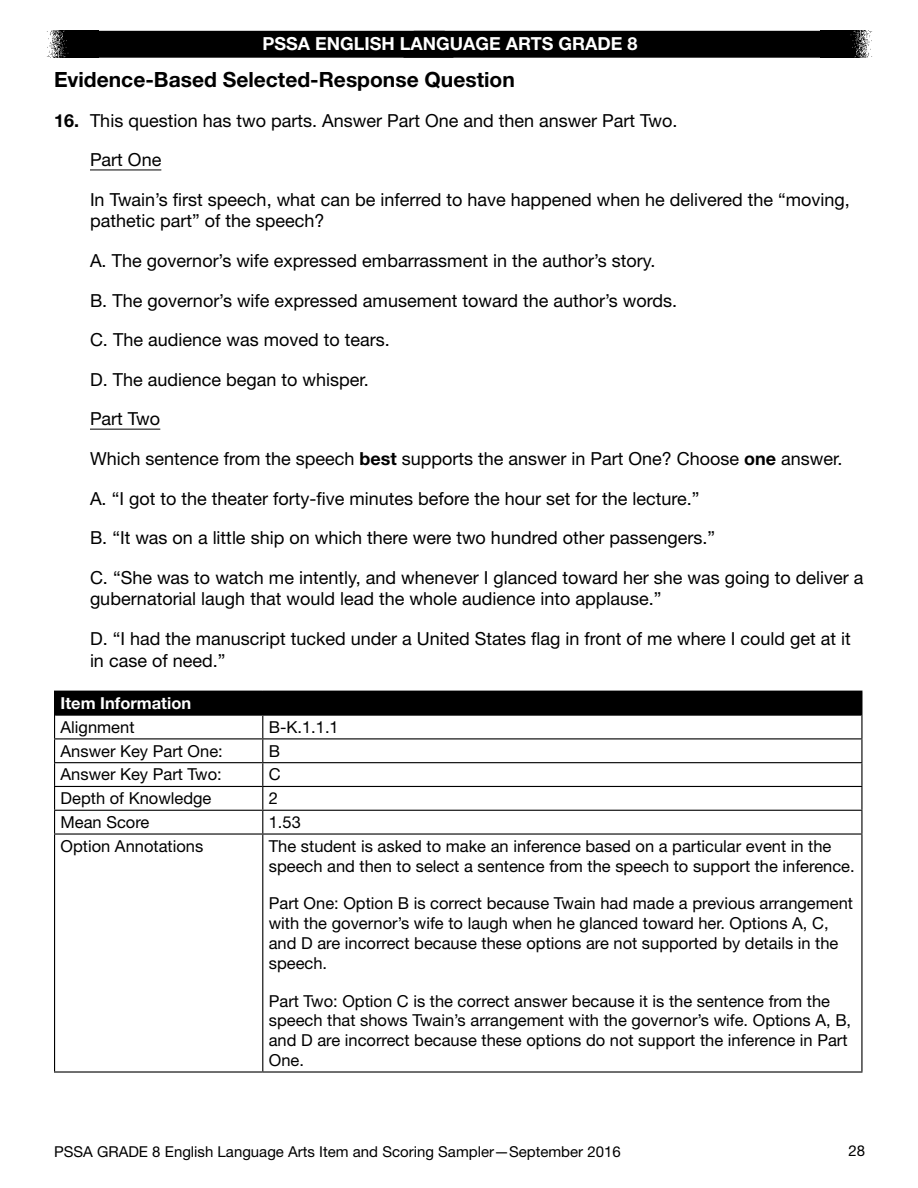
<style>
.page{position:relative;width:918px;height:1188px;background:#fff}
.page>*{position:absolute;margin:0;border:0;box-sizing:border-box;transform-origin:0 0}
.x_Setup_Head3_pg{font:700 21px "Helvetica Neue LT Std";color:#000}
._02_q_text{font:18px/21.6px "Helvetica Neue LT Std";color:#000}
.t1{font:700 18px "Helvetica Neue LT Std";color:#fff}
._05_Table_text_left{font:16.5px/19.8px "Helvetica Neue LT Std";color:#000}
._05_Table_Hd_11pt_He{font:700 16.5px "Helvetica Neue LT Std";color:#fff}
.t2{font:15px "Helvetica Neue LT Std";color:#000}
.s1{font-weight:700}
</style>
<div class="page">
<img style="left:47px;top:31px;width:51px;height:27px">
<img style="left:820px;top:31px;width:52px;height:27px">
<div style="left:98px;top:31px;width:722px;height:27px;background:#000"></div>
<hr style="left:90px;top:169px;width:71px;height:1px;background:#000">
<hr style="left:90px;top:429px;width:70px;height:1px;background:#000">
<div style="left:55px;top:691px;width:807px;height:24px;background:#000"></div>
<hr style="left:54px;top:691px;width:209px;height:1px;background:#000">
<hr style="left:54px;top:738px;width:209px;height:1px;background:#000">
<hr style="left:263px;top:738px;width:599px;height:1px;background:#000">
<hr style="left:54px;top:762px;width:209px;height:1px;background:#000">
<hr style="left:263px;top:762px;width:599px;height:1px;background:#000">
<hr style="left:54px;top:786px;width:209px;height:1px;background:#000">
<hr style="left:263px;top:786px;width:599px;height:1px;background:#000">
<hr style="left:54px;top:810px;width:209px;height:1px;background:#000">
<svg style="left:54px;top:692px;width:1px;height:141px"></svg>
<hr style="left:263px;top:810px;width:599px;height:1px;background:#000">
<svg style="left:262px;top:716px;width:1px;height:117px"></svg>
<svg style="left:861px;top:715px;width:1px;height:118px"></svg>
<hr style="left:54px;top:833px;width:209px;height:2px;background:#000">
<hr style="left:54px;top:835px;width:1px;height:236px;background:#000">
<hr style="left:263px;top:833px;width:599px;height:2px;background:#000">
<hr style="left:262px;top:835px;width:1px;height:236px;background:#000">
<hr style="left:861px;top:835px;width:1px;height:236px;background:#000">
<hr style="left:54px;top:1071px;width:209px;height:2px;background:#000">
<hr style="left:263px;top:1071px;width:599px;height:2px;background:#000">
<hr style="left:55px;top:714px;width:208px;height:2px;background:#000">
<hr style="left:263px;top:714px;width:598px;height:2px;background:#000">
<p class="t1" style="left:262px;top:33px;width:377px">PSSA ENGLISH LANGUAGE ARTS GRADE 8</p>
<h3 class="x_Setup_Head3_pg" style="left:54px;top:67px;width:462px">Evidence-Based Selected-Response Question</h3>
<p class="_02_q_text" style="left:54px;top:109px;width:622px"><span class="s1">16.</span> This question has two parts. Answer Part One and then answer Part Two.</p>
<p class="_02_q_text" style="left:90px;top:149px;width:73px">Part One</p>
<p class="_02_q_text" style="left:90px;top:188px;width:761px">In Twain’s first speech, what can be inferred to have happened when he delivered the “moving, pathetic part” of the speech?</p>
<p class="_02_q_text" style="left:90px;top:249px;width:564px">A. The governor’s wife expressed embarrassment in the author’s story.</p>
<p class="_02_q_text" style="left:90px;top:289px;width:586px">B. The governor’s wife expressed amusement toward the author’s words.</p>
<p class="_02_q_text" style="left:90px;top:329px;width:298px">C. The audience was moved to tears.</p>
<p class="_02_q_text" style="left:90px;top:368px;width:277px">D. The audience began to whisper.</p>
<p class="_02_q_text" style="left:90px;top:408px;width:72px">Part Two</p>
<p class="_02_q_text" style="left:90px;top:447px;width:751px">Which sentence from the speech <span class="s1">best</span> supports the answer in Part One? Choose <span class="s1">one</span> answer.</p>
<p class="_02_q_text" style="left:90px;top:487px;width:611px">A. “I got to the theater forty-five minutes before the hour set for the lecture. ”</p>
<p class="_02_q_text" style="left:90px;top:527px;width:627px">B. “It was on a little ship on which there were two hundred other passengers. ”</p>
<p class="_02_q_text" style="left:90px;top:566px;width:775px">C. “She was to watch me intently, and whenever I glanced toward her she was going to deliver a gubernatorial laugh that would lead the whole audience into applause. ”</p>
<p class="_02_q_text" style="left:90px;top:627px;width:762px">D. “I had the manuscript tucked under a United States flag in front of me where I could get at it in case of need. ”</p>
<p class="_05_Table_Hd_11pt_He" style="left:61px;top:693px;width:132px">Item Information</p>
<p class="_05_Table_text_left" style="left:61px;top:717px;width:75px">Alignment</p>
<p class="_05_Table_text_left" style="left:269px;top:717px;width:72px">B-K.1.1.1</p>
<p class="_05_Table_text_left" style="left:61px;top:741px;width:164px">Answer Key Part One:</p>
<p class="_05_Table_text_left" style="left:269px;top:741px;width:13px">B</p>
<p class="_05_Table_text_left" style="left:61px;top:764px;width:163px">Answer Key Part Two:</p>
<p class="_05_Table_text_left" style="left:269px;top:764px;width:13px">C</p>
<p class="_05_Table_text_left" style="left:61px;top:788px;width:152px">Depth of Knowledge</p>
<p class="_05_Table_text_left" style="left:269px;top:788px;width:11px">2</p>
<p class="_05_Table_text_left" style="left:61px;top:812px;width:90px">Mean Score</p>
<p class="_05_Table_text_left" style="left:269px;top:812px;width:34px">1.53</p>
<p class="_05_Table_text_left" style="left:61px;top:836px;width:144px">Option Annotations</p>
<p class="_05_Table_text_left" style="left:269px;top:836px;width:585px">The student is asked to make an inference based on a particular event in the speech and then to select a sentence from the speech to support the inference.</p>
<p class="_05_Table_text_left" style="left:269px;top:893px;width:586px">Part One: Option B is correct because Twain had made a previous arrangement with the governor’s wife to laugh when he glanced toward her. Options A, C, and D are incorrect because these options are not supported by details in the speech.</p>
<p class="_05_Table_text_left" style="left:269px;top:990px;width:584px">Part Two: Option C is the correct answer because it is the sentence from the speech that shows Twain’s arrangement with the governor’s wife. Options A, B, and D are incorrect because these options do not support the inference in Part One.</p>
<p class="t2" style="left:54px;top:1142px;width:568px">PSSA GRADE 8 English Language Arts Item and Scoring Sampler—September 2016</p>
<p class="t2" style="left:848px;top:1142px;width:18px">28</p>
</div>
